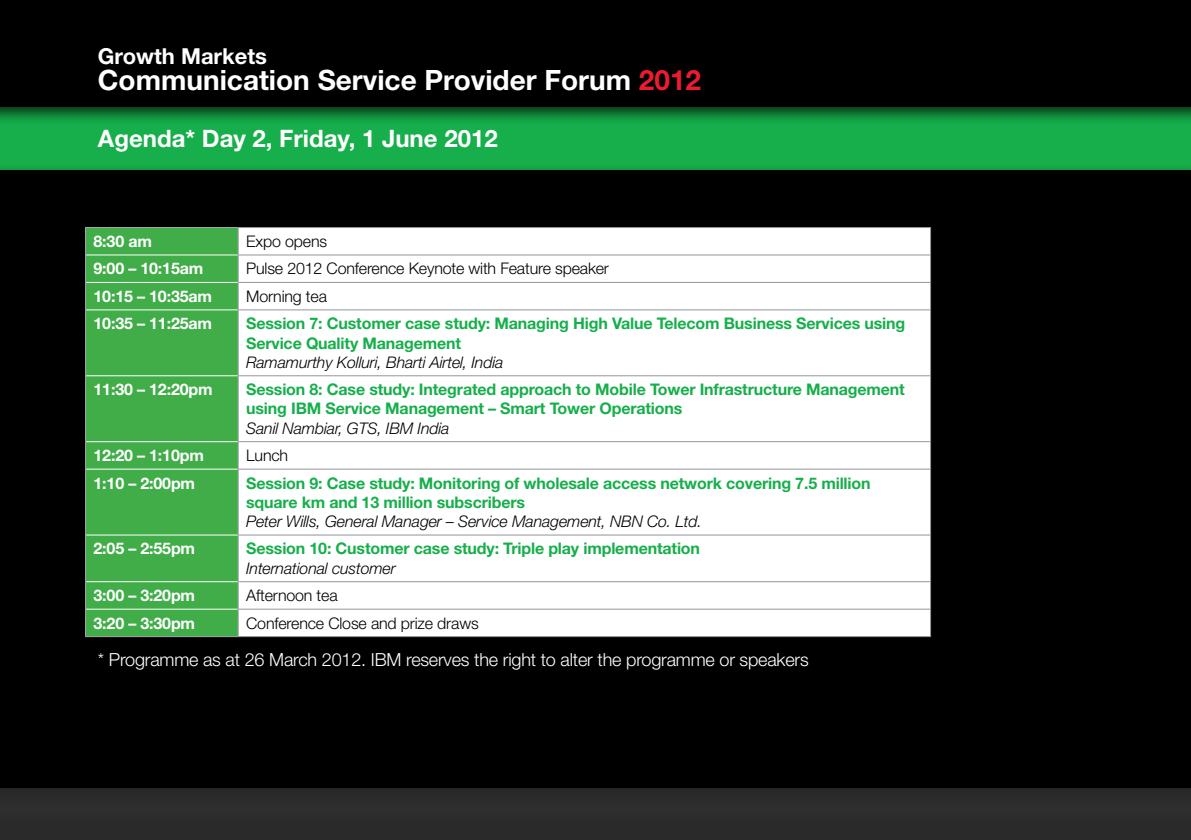
<style>
.page{position:relative;width:1191px;height:840px;background:#fff}
.page>*{position:absolute;margin:0;border:0;box-sizing:border-box;transform-origin:0 0}
.t1{font:700 28px "Helvetica Neue LT Std";color:#fff}
.t2{font:700 24px "Helvetica Neue LT Std";color:#fff}
.t3{font:700 22px "Helvetica Neue LT Std";color:#fff}
.t4{font:300 18px "Helvetica Neue LT Std";letter-spacing:-.01em;color:#fff}
.t5{font:700 16px/19.2px "Helvetica Neue LT Std";letter-spacing:-.01em;color:#16af4b}
.t6{font:italic 300 16px "Helvetica Neue LT Std";letter-spacing:-.01em;color:#000}
.t7{font:700 16px "Helvetica Neue LT Std";letter-spacing:-.01em;color:#fff}
.t8{font:300 16px "Helvetica Neue LT Std";letter-spacing:-.01em;color:#000}
.s1{color:#ed1b31}
</style>
<div class="page">
<div style="left:0;top:0;width:1191px;height:839px;background:#000"></div>
<div style="left:0;top:105px;width:1191px;height:66px;background:#000;opacity:.75"></div>
<div style="left:86px;top:228px;width:152px;height:407px;background:#41ad49"></div>
<div style="left:239px;top:228px;width:691px;height:407px;background:#fff"></div>
<hr style="left:86px;top:254px;width:152px;height:1px;background:#fff">
<hr style="left:86px;top:282px;width:152px;height:1px;background:#fff">
<hr style="left:86px;top:309px;width:152px;height:1px;background:#fff">
<hr style="left:86px;top:375px;width:152px;height:1px;background:#fff">
<hr style="left:86px;top:441px;width:152px;height:1px;background:#fff">
<hr style="left:86px;top:468px;width:152px;height:1px;background:#fff">
<hr style="left:86px;top:534px;width:152px;height:1px;background:#fff">
<hr style="left:86px;top:581px;width:152px;height:1px;background:#fff">
<hr style="left:86px;top:608px;width:152px;height:1px;background:#fff">
<hr style="left:239px;top:227px;width:692px;height:1px;background:#939598">
<hr style="left:239px;top:254px;width:692px;height:1px;background:#939598">
<hr style="left:239px;top:282px;width:692px;height:1px;background:#939598">
<svg style="left:930px;top:228px;width:1px;height:81px"></svg>
<hr style="left:239px;top:309px;width:692px;height:1px;background:#939598">
<hr style="left:930px;top:310px;width:1px;height:65px;background:#939598">
<hr style="left:239px;top:375px;width:692px;height:1px;background:#939598">
<hr style="left:930px;top:376px;width:1px;height:65px;background:#939598">
<hr style="left:239px;top:441px;width:692px;height:1px;background:#939598">
<svg style="left:930px;top:442px;width:1px;height:26px"></svg>
<hr style="left:239px;top:468px;width:692px;height:1px;background:#939598">
<hr style="left:930px;top:469px;width:1px;height:65px;background:#939598">
<hr style="left:239px;top:534px;width:692px;height:1px;background:#939598">
<hr style="left:930px;top:535px;width:1px;height:46px;background:#939598">
<hr style="left:239px;top:581px;width:692px;height:1px;background:#939598">
<hr style="left:239px;top:608px;width:692px;height:1px;background:#939598">
<svg style="left:930px;top:582px;width:1px;height:53px"></svg>
<hr style="left:239px;top:635px;width:692px;height:1px;background:#939598">
<hr style="left:85px;top:227px;width:154px;height:1px;background:#a7a9ac">
<svg style="left:85px;top:228px;width:1px;height:82px"></svg>
<svg style="left:238px;top:228px;width:1px;height:82px"></svg>
<hr style="left:85px;top:310px;width:1px;height:65px;background:#a7a9ac">
<hr style="left:238px;top:310px;width:1px;height:65px;background:#a7a9ac">
<hr style="left:85px;top:375px;width:1px;height:66px;background:#a7a9ac">
<hr style="left:238px;top:375px;width:1px;height:66px;background:#a7a9ac">
<svg style="left:85px;top:441px;width:1px;height:28px"></svg>
<svg style="left:238px;top:441px;width:1px;height:28px"></svg>
<hr style="left:85px;top:469px;width:1px;height:65px;background:#a7a9ac">
<hr style="left:238px;top:469px;width:1px;height:65px;background:#a7a9ac">
<hr style="left:85px;top:534px;width:1px;height:47px;background:#a7a9ac">
<hr style="left:238px;top:534px;width:1px;height:47px;background:#a7a9ac">
<svg style="left:85px;top:581px;width:1px;height:54px"></svg>
<svg style="left:238px;top:581px;width:1px;height:54px"></svg>
<hr style="left:85px;top:635px;width:154px;height:1px;background:#a7a9ac">
<div style="left:0;top:788px;width:1191px;height:51px;background:#2a2a2a"></div>
<h3 class="t3" style="left:98px;top:42px;width:171px">Growth Markets</h3>
<h1 class="t1" style="left:98px;top:63px;width:605px">Communication Service Provider Forum <span class="s1">2012</span></h1>
<h2 class="t2" style="left:98px;top:124px;width:401px">Agenda* Day 2, Friday, 1 June 2012</h2>
<p class="t7" style="left:94px;top:231px;width:60px">8:30 am</p>
<p class="t8" style="left:246px;top:231px;width:82px">Expo opens</p>
<p class="t7" style="left:94px;top:259px;width:111px">9:00 – 10:15am</p>
<p class="t8" style="left:246px;top:259px;width:364px">Pulse 2012 Conference Keynote with Feature speaker</p>
<p class="t7" style="left:94px;top:286px;width:120px">10:15 – 10:35am</p>
<p class="t8" style="left:246px;top:286px;width:82px">Morning tea</p>
<p class="t7" style="left:94px;top:313px;width:120px">10:35 – 11:25am</p>
<p class="t5" style="left:246px;top:313px;width:660px">Session 7: Customer case study: Managing High Value Telecom Business Services using<br>Service Quality Management</p>
<p class="t6" style="left:246px;top:352px;width:259px">Ramamurthy Kolluri, Bharti Airtel, India</p>
<p class="t7" style="left:94px;top:379px;width:120px">11:30 – 12:20pm</p>
<p class="t5" style="left:246px;top:379px;width:660px">Session 8: Case study: Integrated approach to Mobile Tower Infrastructure Management using IBM Service Management – Smart Tower Operations</p>
<p class="t6" style="left:246px;top:418px;width:205px">Sanil Nambiar, GTS, IBM India</p>
<p class="t7" style="left:94px;top:445px;width:112px">12:20 – 1:10pm</p>
<p class="t8" style="left:246px;top:445px;width:44px">Lunch</p>
<p class="t7" style="left:94px;top:472px;width:103px">1:10 – 2:00pm</p>
<p class="t5" style="left:246px;top:472px;width:626px">Session 9: Case study: Monitoring of wholesale access network covering 7.5 million square km and 13 million subscribers</p>
<p class="t6" style="left:246px;top:511px;width:457px">Peter Wills, General Manager – Service Management, NBN Co. Ltd.</p>
<p class="t7" style="left:94px;top:538px;width:103px">2:05 – 2:55pm</p>
<p class="t5" style="left:246px;top:538px;width:455px">Session 10: Customer case study: Triple play implementation</p>
<p class="t6" style="left:246px;top:558px;width:151px">International customer</p>
<p class="t7" style="left:94px;top:585px;width:103px">3:00 – 3:20pm</p>
<p class="t8" style="left:246px;top:585px;width:93px">Afternoon tea</p>
<p class="t7" style="left:94px;top:612px;width:103px">3:20 – 3:30pm</p>
<p class="t8" style="left:246px;top:612px;width:234px">Conference Close and prize draws</p>
<p class="t4" style="left:98px;top:647px;width:712px">* Programme as at 26 March 2012. IBM reserves the right to alter the programme or speakers</p>
</div>
